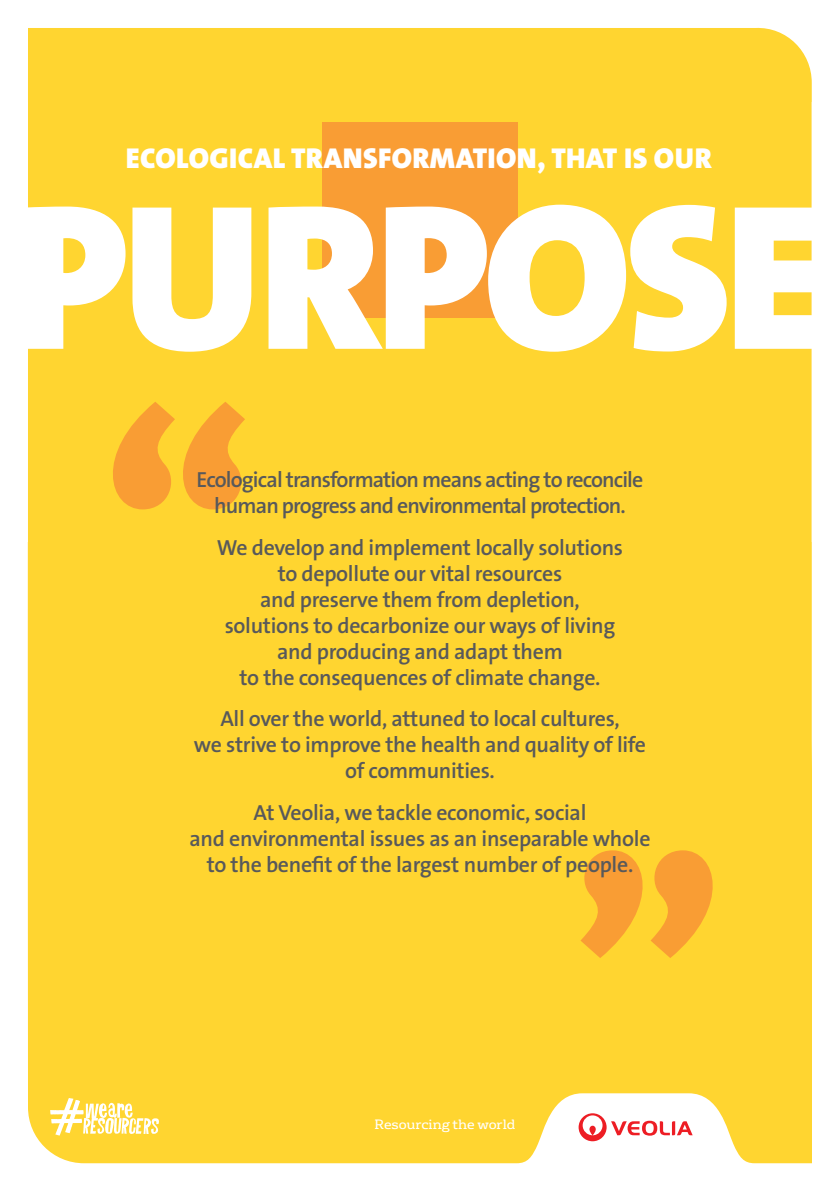
<style>
.page{position:relative;width:840px;height:1191px;background:#fff}
.page>*{position:absolute;margin:0;border:0;box-sizing:border-box;transform-origin:0 0}
.t1{font:900 209.2px "The Sans OT9";letter-spacing:-.025em;color:#fff}
.t2{font:900 29px "The Sans OT9";letter-spacing:.015em;color:#fff}
.t3{font:600 21.8px/25.8px "The Sans OT6";letter-spacing:-.015em;color:#58595b;text-align:center}
.t4{font:600 21.8px/25.8px "The Sans OT6";letter-spacing:-.04em;color:#58595b;text-align:center}
.t5{font:13.2px "FS Rufus";color:#fff}
</style>
<div class="page">
<div style="left:27px;top:541px;width:785px;height:623px;background:#ffd530"></div>
<svg style="left:578px;top:1113px;width:114px;height:28px"></svg>
<svg style="left:28px;top:27px;width:784px;height:514px;background:#fece31"></svg>
<h2 class="t2" style="left:126px;top:140px;width:587px">ECOLOGICAL TRANSFORMATION, THAT IS OUR</h2>
<h1 class="t1" style="left:14px;top:144px;width:811px">PURPOSE</h1>
<p class="t4" style="left:196px;top:467px;width:448px">Ecological transformation means acting to reconcile human progress and environmental protection.</p>
<p class="t3" style="left:217px;top:535px;width:407px">We develop and implement locally solutions to depollute our vital resources<br>and preserve them from depletion, solutions to decarbonize our ways of living and producing and adapt them<br>to the consequences of climate change.</p>
<p class="t3" style="left:194px;top:706px;width:453px">All over the world, attuned to local cultures,<br>we strive to improve the health and quality of life of communities.</p>
<p class="t3" style="left:189px;top:800px;width:462px">At Veolia, we tackle economic, social<br>and environmental issues as an inseparable whole to the benefit of the largest number of people.</p>
<p class="t5" style="left:374px;top:1113px;width:142px">Resourcing the world</p>
</div>
